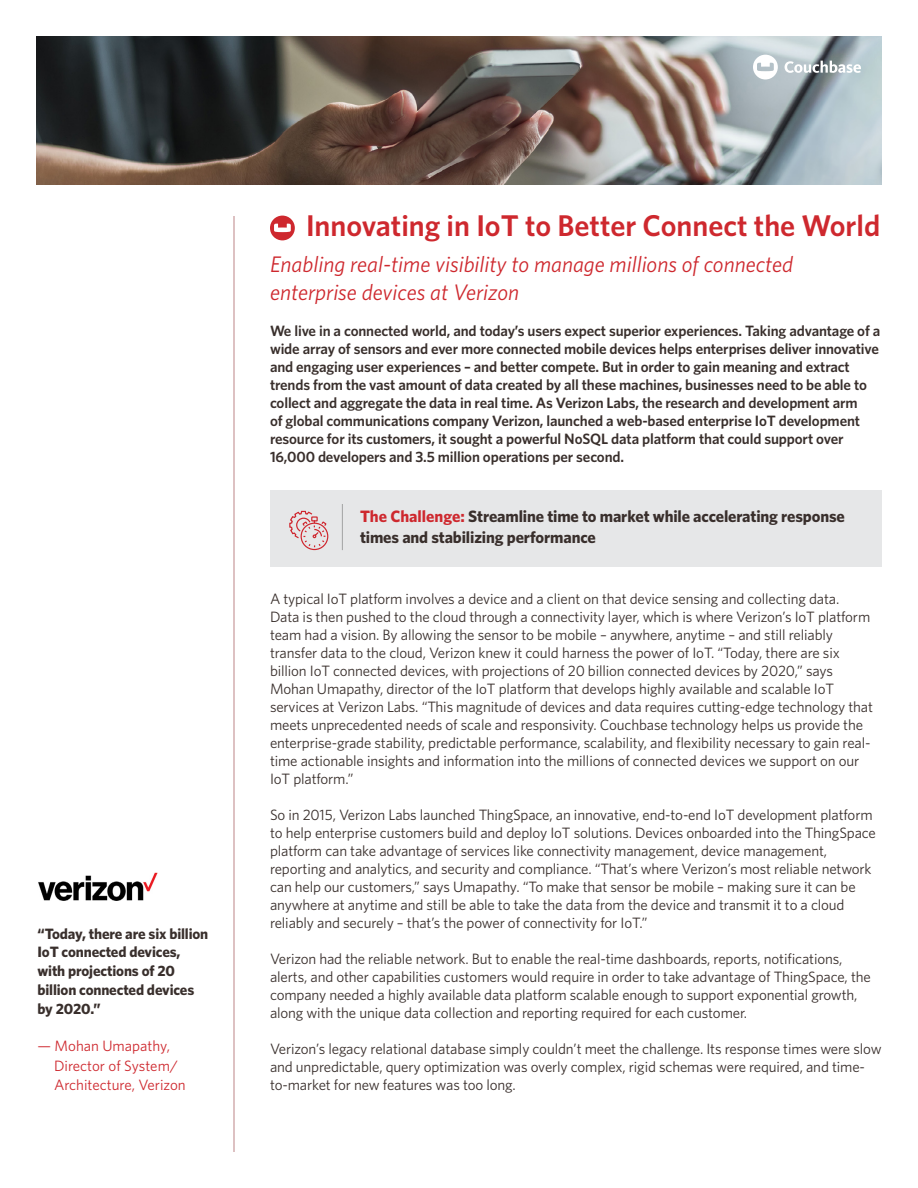
<style>
.page{position:relative;width:918px;height:1188px;background:#fff}
.page>*{position:absolute;margin:0;border:0;box-sizing:border-box;transform-origin:0 0}
.t1{font:600 30px "Whitney";color:#ce282e}
.t2{font:italic 22.5px/27.8px "Whitney";color:#ce282e}
.t3{font:700 16.5px/21px "Whitney";letter-spacing:-.01em;color:#392f2c}
.t4{font:15px/18px "Whitney";letter-spacing:-.01em;color:#392f2c}
.t5{font:600 15px/18px "Whitney";letter-spacing:-.01em;color:#392f2c}
.t6{font:700 15px/18.8px "Whitney";letter-spacing:-.01em;color:#392f2c}
.t7{font:15px/19.5px "Whitney";color:#ce282e}
.s1{color:#ce282e}
</style>
<div class="page">
<img style="left:36px;top:36px;width:846px;height:148px">
<div style="left:270px;top:490px;width:612px;height:77px;background:#e6e7e8"></div>
<hr style="left:233px;top:216px;width:2px;height:936px;background:#d3adaf">
<svg style="left:785px;top:61px;width:76px;height:12px"></svg>
<svg style="left:753px;top:55px;width:25px;height:24px"></svg>
<svg style="left:270px;top:216px;width:25px;height:24px"></svg>
<hr style="left:342px;top:504px;width:1px;height:46px;background:#000">
<img style="left:38px;top:873px;width:120px;height:27px">
<svg style="left:289px;top:510px;width:40px;height:41px"></svg>
<p class="t6" style="left:38px;top:924px;width:172px">“Today, there are six billion<br>IoT connected devices, with projections of 20 billion connected devices by 2020.”</p>
<p class="t7" style="left:54px;top:1036px;width:133px;text-indent:-16px">— Mohan Umapathy,<br>Director of System/<br>Architecture, Verizon</p>
<h1 class="t1" style="left:306px;top:206px;width:576px">Innovating in IoT to Better Connect the World</h1>
<h2 class="t2" style="left:270px;top:250px;width:525px">Enabling real-time visibility to manage millions of connected enterprise devices at Verizon</h2>
<p class="t5" style="left:270px;top:321px;width:612px">We live in a connected world, and today’s users expect superior experiences. Taking advantage of a wide array of sensors and ever more connected mobile devices helps enterprises deliver innovative and engaging user experiences – and better compete. But in order to gain meaning and extract trends from the vast amount of data created by all these machines, businesses need to be able to collect and aggregate the data in real time. As Verizon Labs, the research and development arm<br>of global communications company Verizon, launched a web-based enterprise IoT development resource for its customers, it sought a powerful NoSQL data platform that could support over 16,000 developers and 3.5 million operations per second.</p>
<p class="t3" style="left:360px;top:505px;width:486px"><span class="s1">The Challenge:</span> Streamline time to market while accelerating response times and stabilizing performance</p>
<p class="t4" style="left:270px;top:589px;width:605px">A typical IoT platform involves a device and a client on that device sensing and collecting data.<br>Data is then pushed to the cloud through a connectivity layer, which is where Verizon’s IoT platform team had a vision. By allowing the sensor to be mobile – anywhere, anytime – and still reliably transfer data to the cloud, Verizon knew it could harness the power of IoT. “Today, there are six billion IoT connected devices, with projections of 20 billion connected devices by 2020,” says Mohan Umapathy, director of the IoT platform that develops highly available and scalable IoT services at Verizon Labs. “This magnitude of devices and data requires cutting-edge technology that meets unprecedented needs of scale and responsivity. Couchbase technology helps us provide the enterprise-grade stability, predictable performance, scalability, and flexibility necessary to gain real&shy;time actionable insights and information into the millions of connected devices we support on our IoT platform.”</p>
<p class="t4" style="left:270px;top:805px;width:607px">So in 2015, Verizon Labs launched ThingSpace, an innovative, end-to-end IoT development platform to help enterprise customers build and deploy IoT solutions. Devices onboarded into the ThingSpace platform can take advantage of services like connectivity management, device management, reporting and analytics, and security and compliance. “That’s where Verizon’s most reliable network can help our customers,” says Umapathy. “To make that sensor be mobile – making sure it can be anywhere at anytime and still be able to take the data from the device and transmit it to a cloud reliably and securely – that’s the power of connectivity for IoT.”</p>
<p class="t4" style="left:270px;top:949px;width:602px">Verizon had the reliable network. But to enable the real-time dashboards, reports, notifications, alerts, and other capabilities customers would require in order to take advantage of ThingSpace, the company needed a highly available data platform scalable enough to support exponential growth, along with the unique data collection and reporting required for each customer.</p>
<p class="t4" style="left:270px;top:1039px;width:613px">Verizon’s legacy relational database simply couldn’t meet the challenge. Its response times were slow and unpredictable, query optimization was overly complex, rigid schemas were required, and time&shy;to-market for new features was too long.</p>
</div>
